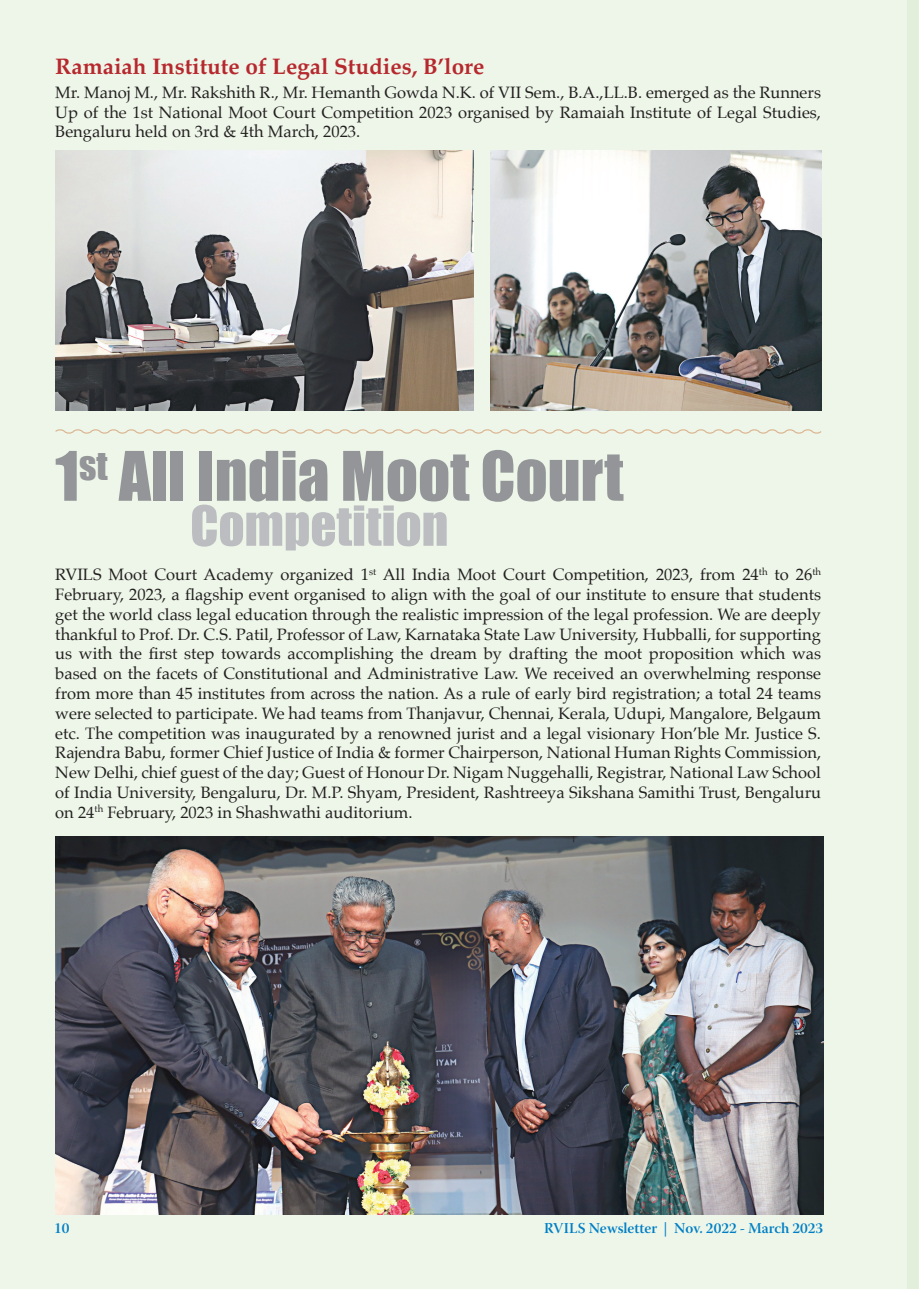
<style>
.page{position:relative;width:919px;height:1289px;background:#fff}
.page>*{position:absolute;margin:0;border:0;box-sizing:border-box;transform-origin:0 0}
.t1{font:63px "Impact";color:#939598}
.t2{font:51px "Impact";color:#bcbdc0}
.t3{font:700 22.5px "Palatino";color:#b7282e}
.t4{font:16.5px/19.8px "Palatino";color:#231f20;text-align:justify}
.t5{font:15px "Warnock Pro Semibold Subh";color:#007ec5}
</style>
<div class="page">
<div style="left:0;top:1px;width:906px;height:1287px;background:#edf6e8"></div>
<div style="left:907px;top:0;width:11px;height:1288px;background:#e2efda"></div>
<svg style="left:55px;top:429px;width:767px;height:5px"></svg>
<img style="left:55px;top:150px;width:419px;height:261px">
<img style="left:490px;top:150px;width:331px;height:261px">
<img style="left:55px;top:836px;width:768px;height:378px">
<h3 class="t3" style="left:55px;top:47px;width:430px">Ramaiah Institute of Legal Studies, B’lore</h3>
<p class="t4" style="left:55px;top:82px;width:767px">Mr. Manoj M., Mr. Rakshith R., Mr. Hemanth Gowda N.K. of VII Sem., B.A.,LL.B. emerged as the Runners Up of the 1st National Moot Court Competition 2023 organised by Ramaiah Institute of Legal Studies, Bengaluru held on 3rd &amp; 4th March, 2023.</p>
<h1 class="t1" style="left:55px;top:437px;width:569px">1<sup>st</sup> All India Moot Court</h1>
<h2 class="t2" style="left:190px;top:494px;width:259px">Competition</h2>
<p class="t4" style="left:55px;top:564px;width:767px">RVILS Moot Court Academy organized 1<sup>st</sup> All India Moot Court Competition, 2023, from 24<sup>th</sup> to 26<sup>th </sup>February, 2023, a flagship event organised to align with the goal of our institute to ensure that students get the world class legal education through the realistic impression of the legal profession. We are deeply thankful to Prof. Dr. C.S. Patil, Professor of Law, Karnataka State Law University, Hubballi, for supporting us with the first step towards accomplishing the dream by drafting the moot proposition which was based on the facets of Constitutional and Administrative Law. We received an overwhelming response from more than 45 institutes from across the nation. As a rule of early bird registration; a total 24 teams were selected to participate. We had teams from Thanjavur, Chennai, Kerala, Udupi, Mangalore, Belgaum etc. The competition was inaugurated by a renowned jurist and a legal visionary Hon’ble Mr. Justice S.<br>Rajendra Babu, former Chief Justice of India &amp; former Chairperson, National Human Rights Commission, New Delhi, chief guest of the day; Guest of Honour Dr. Nigam Nuggehalli, Registrar, National Law School of India University, Bengaluru, Dr. M.P. Shyam, President, Rashtreeya Sikshana Samithi Trust, Bengaluru on 24<sup>th</sup> February, 2023 in Shashwathi auditorium.</p>
<p class="t5" style="left:54px;top:1218px;width:17px">10</p>
<p class="t5" style="left:544px;top:1218px;width:280px">RVILS Newsletter | Nov. 2022 - March 2023</p>
</div>
